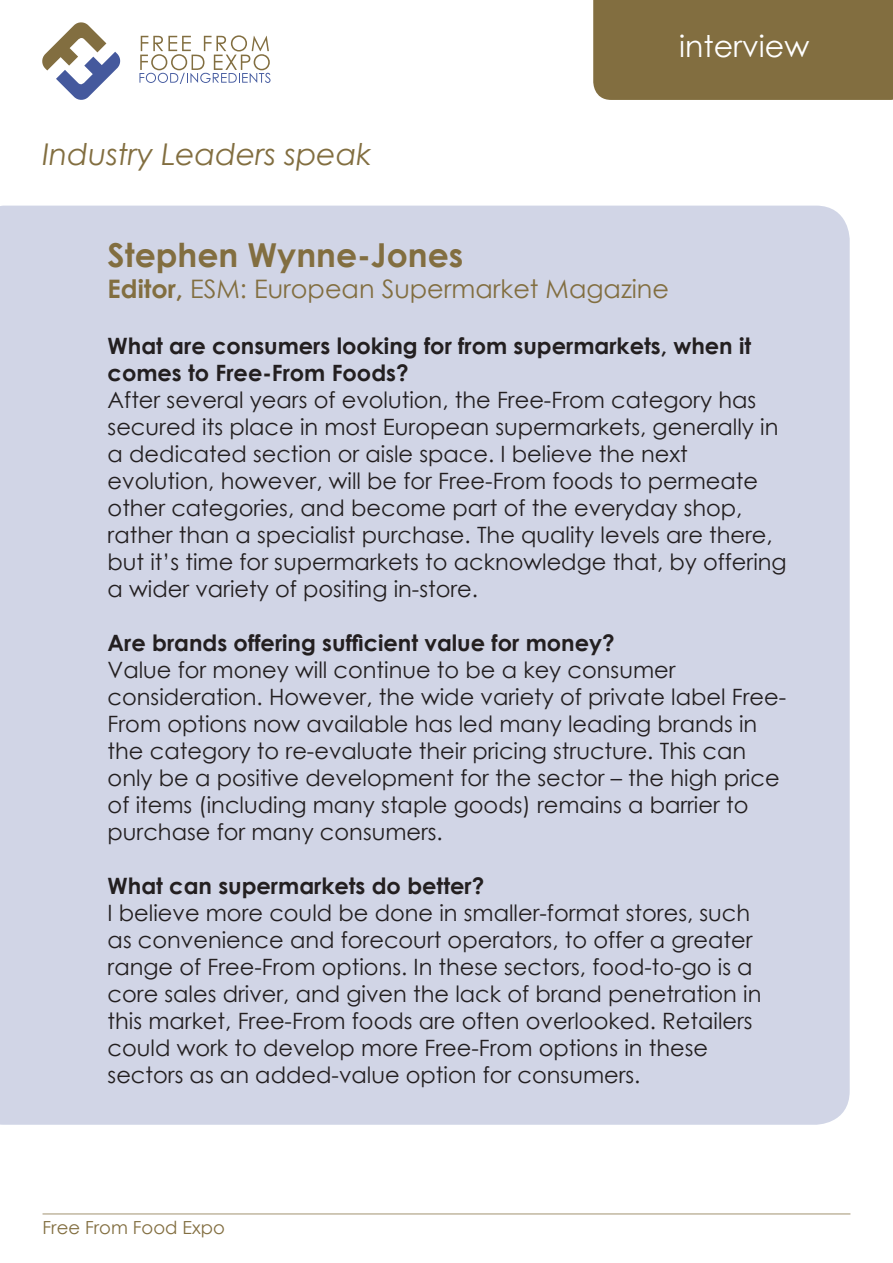
<style>
.page{position:relative;width:893px;height:1263px;background:#fff}
.page>*{position:absolute;margin:0;border:0;box-sizing:border-box;transform-origin:0 0}
.t1{font:700 33px "Century Gothic";color:#826e40}
.t2{font:italic 30px "Century Gothic";color:#826e40}
.t3{font:30px "Century Gothic";color:#fff}
.t4{font:25.5px "Century Gothic";color:#826e40}
.t5{font:22.5px/27px "Century Gothic";color:#231f20}
.t6{font:700 22.5px/27px "Century Gothic";color:#231f20}
.t7{font:18px "Century Gothic";color:#826e40}
.s1{font-weight:700}
</style>
<div class="page">
<div style="left:593px;top:0;width:300px;height:100px;background:#826e40"></div>
<div style="left:0;top:206px;width:850px;height:919px;background:#d1d5e6"></div>
<hr style="left:43px;top:1213px;width:807px;height:2px;background:#826e40">
<svg style="left:139px;top:35px;width:132px;height:49px"></svg>
<svg style="left:42px;top:22px;width:79px;height:78px"></svg>
<p class="t3" style="left:679px;top:25px;width:132px">interview</p>
<p class="t2" style="left:43px;top:133px;width:331px">Industry Leaders speak</p>
<p class="t1" style="left:108px;top:230px;width:357px">Stephen Wynne-Jones</p>
<p class="t4" style="left:108px;top:271px;width:563px"><span class="s1">Editor,</span> ESM: European Supermarket Magazine</p>
<p class="t6" style="left:108px;top:331px;width:645px">What are consumers looking for from supermarkets, when it comes to Free-From Foods?</p>
<p class="t5" style="left:108px;top:386px;width:681px">After several years of evolution, the Free-From category has secured its place in most European supermarkets, generally in a dedicated section or aisle space. I believe the next evolution, however, will be for Free-From foods to permeate other categories, and become part of the everyday shop, rather than a specialist purchase. The quality levels are there, but it’s time for supermarkets to acknowledge that, by offering a wider variety of positing in-store.</p>
<p class="t6" style="left:108px;top:628px;width:509px">Are brands offering sufficient value for money?</p>
<p class="t5" style="left:108px;top:656px;width:680px">Value for money will continue to be a key consumer consideration. However, the wide variety of private label Free-From options now available has led many leading brands in the category to re-evaluate their pricing structure. This can only be a positive development for the sector – the high price of items (including many staple goods) remains a barrier to purchase for many consumers.</p>
<p class="t6" style="left:108px;top:871px;width:378px">What can supermarkets do better?</p>
<p class="t5" style="left:108px;top:899px;width:655px">I believe more could be done in smaller-format stores, such as convenience and forecourt operators, to offer a greater range of Free-From options. In these sectors, food-to-go is a core sales driver, and given the lack of brand penetration in this market, Free-From foods are often overlooked. Retailers could work to develop more Free-From options in these sectors as an added-value option for consumers.</p>
<p class="t7" style="left:43px;top:1215px;width:184px">Free From Food Expo</p>
</div>
